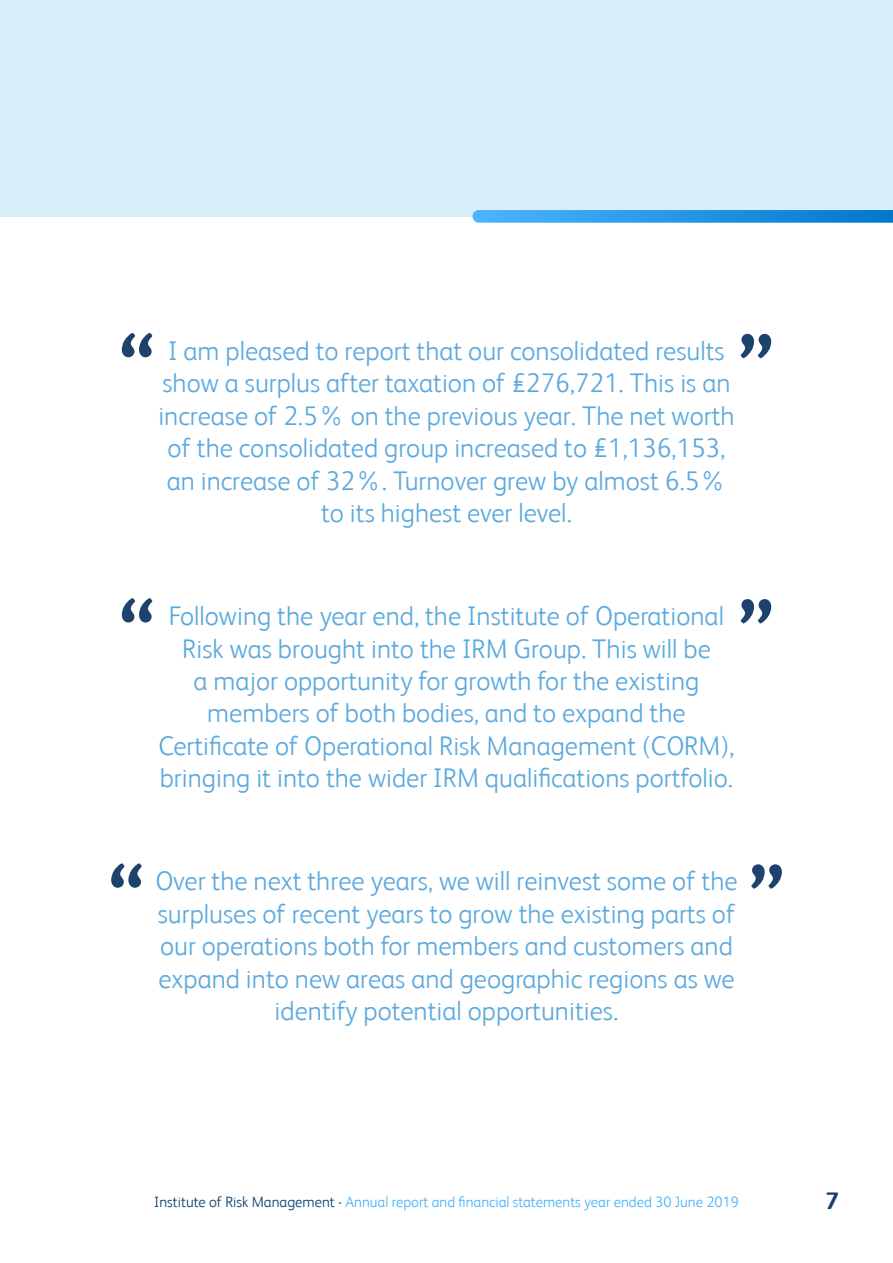
<style>
.page{position:relative;width:893px;height:1263px;background:#fff}
.page>*{position:absolute;margin:0;border:0;box-sizing:border-box;transform-origin:0 0}
.t1{font:700 90px "FS Albert";color:#1d436d}
.t2{font:300 27px/32.4px "FS Albert";color:#5ca9de;text-align:center}
.t3{font:700 24px "FS Albert";color:#163f6e}
.t4{font:300 15px "FS Albert";color:#49b2fc}
.s1{color:#0b4371}
</style>
<div class="page">
<div style="left:0;top:0;width:893px;height:216px;background:#d7eef9"></div>
<svg style="left:473px;top:210px;width:420px;height:13px;background:#2b98e5"></svg>
<h1 class="t1" style="left:118px;top:314px;width:40px">“</h1>
<h1 class="t1" style="left:737px;top:314px;width:40px">”</h1>
<p class="t2" style="left:158px;top:334px;width:578px">I am pleased to report that our consolidated results show a surplus after taxation of £276,721. This is an increase of 2.5% on the previous year. The net worth of the consolidated group increased to £1,136,153, an increase of 32%. Turnover grew by almost 6.5% to its highest ever level.</p>
<h1 class="t1" style="left:118px;top:579px;width:40px">“</h1>
<h1 class="t1" style="left:737px;top:579px;width:40px">”</h1>
<p class="t2" style="left:159px;top:600px;width:577px">Following the year end, the Institute of Operational Risk was brought into the IRM Group. This will be<br>a major opportunity for growth for the existing members of both bodies, and to expand the Certificate of Operational Risk Management (CORM), bringing it into the wider IRM qualifications portfolio.</p>
<h1 class="t1" style="left:107px;top:844px;width:40px">“</h1>
<h1 class="t1" style="left:747px;top:844px;width:40px">”</h1>
<p class="t2" style="left:155px;top:865px;width:584px">Over the next three years, we will reinvest some of the surpluses of recent years to grow the existing parts of our operations both for members and customers and expand into new areas and geographic regions as we identify potential opportunities.</p>
<p class="t4" style="left:154px;top:1193px;width:586px"><span class="s1">Institute of Risk Management -</span> Annual report and financial statements year ended 30 June 2019</p>
<p class="t3" style="left:825px;top:1187px;width:15px">7</p>
</div>
